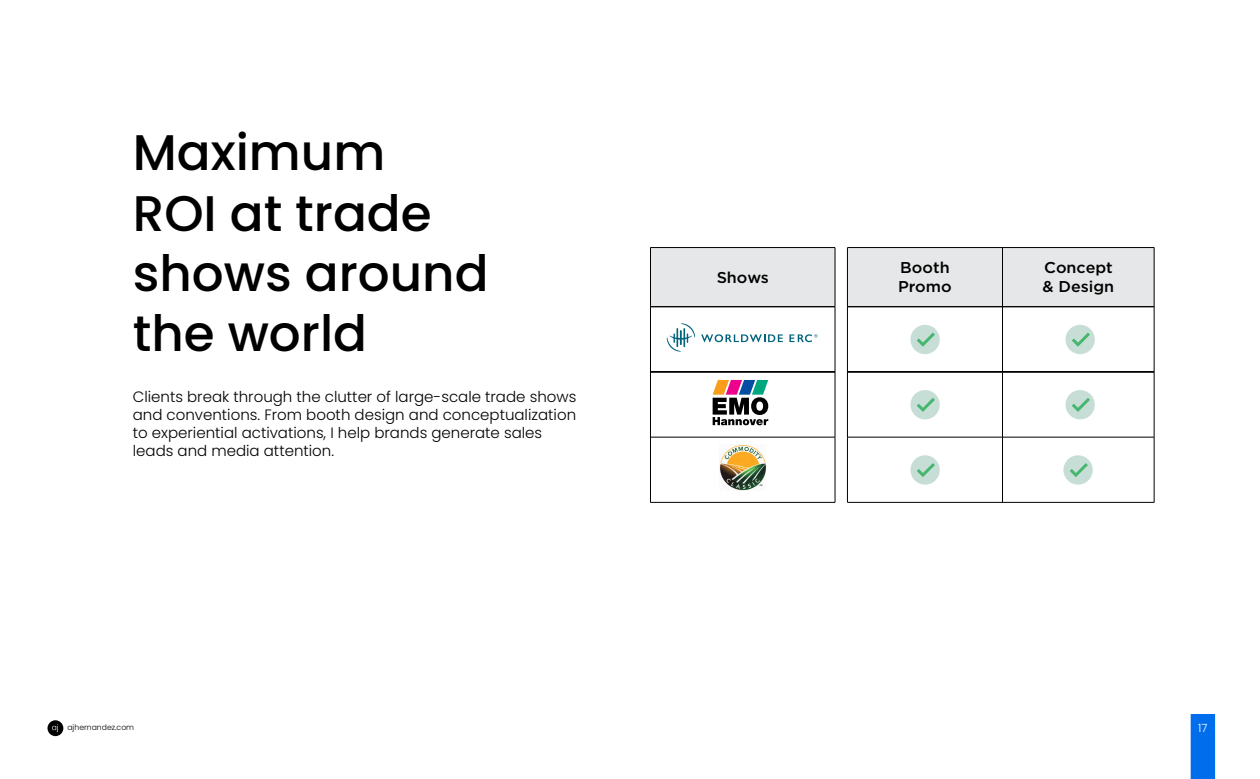
<style>
.page{position:relative;width:1260px;height:779px;background:#fff}
.page>*{position:absolute;margin:0;border:0;box-sizing:border-box;transform-origin:0 0}
.t1{font:500 50px/60px "Poppins";color:#000}
.t2{font:500 15.62px/18.8px "Gotham";color:#000}
.t3{font:300 15px/18px "Poppins";color:#000}
.t4{font:300 11.25px "Poppins";color:#fff}
.t5{font:300 7.75px "Poppins";color:#000}
</style>
<div class="page">
<div style="left:1191px;top:714px;width:24px;height:64px;background:#006dec"></div>
<div style="left:48px;top:720px;width:15px;height:16px;background:#000101;border-radius:50%"></div>
<svg style="left:52px;top:724px;width:6px;height:8px"></svg>
<div style="left:651px;top:247px;width:503px;height:60px;background:#e6e7e8"></div>
<hr style="left:650px;top:247px;width:185px;height:1px;background:#000">
<hr style="left:847px;top:247px;width:156px;height:1px;background:#000">
<hr style="left:1003px;top:247px;width:151px;height:1px;background:#000">
<hr style="left:651px;top:371px;width:184px;height:1px;background:#000">
<hr style="left:847px;top:371px;width:156px;height:1px;background:#000">
<hr style="left:1003px;top:371px;width:151px;height:1px;background:#000">
<hr style="left:651px;top:437px;width:184px;height:1px;background:#000">
<hr style="left:847px;top:437px;width:156px;height:1px;background:#000">
<hr style="left:1003px;top:437px;width:151px;height:1px;background:#000">
<hr style="left:650px;top:502px;width:185px;height:1px;background:#000">
<hr style="left:847px;top:502px;width:156px;height:1px;background:#000">
<hr style="left:1003px;top:502px;width:151px;height:1px;background:#000">
<hr style="left:650px;top:248px;width:1px;height:59px;background:#000">
<hr style="left:835px;top:248px;width:1px;height:58px;background:#000">
<hr style="left:1002px;top:248px;width:1px;height:58px;background:#000">
<hr style="left:1154px;top:248px;width:1px;height:59px;background:#000">
<hr style="left:650px;top:306px;width:1px;height:66px;background:#000">
<hr style="left:835px;top:307px;width:1px;height:65px;background:#000">
<hr style="left:1002px;top:307px;width:1px;height:65px;background:#000">
<hr style="left:1154px;top:306px;width:1px;height:66px;background:#000">
<hr style="left:650px;top:372px;width:1px;height:65px;background:#000">
<hr style="left:835px;top:372px;width:1px;height:65px;background:#000">
<hr style="left:1002px;top:372px;width:1px;height:65px;background:#000">
<hr style="left:1154px;top:372px;width:1px;height:65px;background:#000">
<hr style="left:650px;top:437px;width:1px;height:65px;background:#000">
<hr style="left:835px;top:437px;width:1px;height:65px;background:#000">
<hr style="left:1002px;top:437px;width:1px;height:65px;background:#000">
<hr style="left:1154px;top:437px;width:1px;height:65px;background:#000">
<hr style="left:847px;top:248px;width:1px;height:58px;background:#000">
<hr style="left:847px;top:307px;width:1px;height:65px;background:#000">
<hr style="left:847px;top:372px;width:1px;height:65px;background:#000">
<hr style="left:847px;top:437px;width:1px;height:65px;background:#000">
<hr style="left:651px;top:306px;width:184px;height:1px;background:#000">
<hr style="left:847px;top:306px;width:156px;height:1px;background:#000">
<hr style="left:1003px;top:306px;width:151px;height:1px;background:#000">
<svg style="left:701px;top:334px;width:82px;height:8px"></svg>
<svg style="left:789px;top:334px;width:29px;height:8px"></svg>
<svg style="left:667px;top:323px;width:28px;height:28px"></svg>
<div style="left:910px;top:325px;width:30px;height:29px;background:#c6ded5;border-radius:50%"></div>
<svg style="left:917px;top:332px;width:18px;height:14px"></svg>
<div style="left:1065px;top:325px;width:30px;height:29px;background:#c6ded5;border-radius:50%"></div>
<svg style="left:1072px;top:332px;width:18px;height:14px"></svg>
<svg style="left:713px;top:380px;width:55px;height:45px"></svg>
<div style="left:910px;top:390px;width:30px;height:29px;background:#c6ded5;border-radius:50%"></div>
<svg style="left:917px;top:398px;width:18px;height:14px"></svg>
<div style="left:1065px;top:390px;width:30px;height:29px;background:#c6ded5;border-radius:50%"></div>
<svg style="left:1072px;top:398px;width:18px;height:14px"></svg>
<img style="left:720px;top:444px;width:46px;height:46px">
<div style="left:910px;top:455px;width:30px;height:29px;background:#c6ded5;border-radius:50%"></div>
<svg style="left:917px;top:463px;width:18px;height:14px"></svg>
<div style="left:1063px;top:455px;width:30px;height:29px;background:#c6ded5;border-radius:50%"></div>
<svg style="left:1070px;top:463px;width:18px;height:14px"></svg>
<h1 class="t1" style="left:133px;top:123px;width:357px">Maximum<br>ROI at trade shows around the world</h1>
<p class="t3" style="left:133px;top:388px;width:445px">Clients break through the clutter of large-scale trade shows and conventions. From booth design and conceptualization to experiential activations, I help brands generate sales leads and media attention.</p>
<p class="t2" style="left:717px;top:268px;width:54px">Shows</p>
<p class="t2" style="left:898px;top:258px;width:55px">Booth<br>Promo</p>
<p class="t2" style="left:1042px;top:258px;width:73px">Concept &amp; Design</p>
<p class="t5" style="left:67px;top:722px;width:68px">ajhernandez.com</p>
<p class="t4" style="left:1198px;top:721px;width:11px">17</p>
</div>
